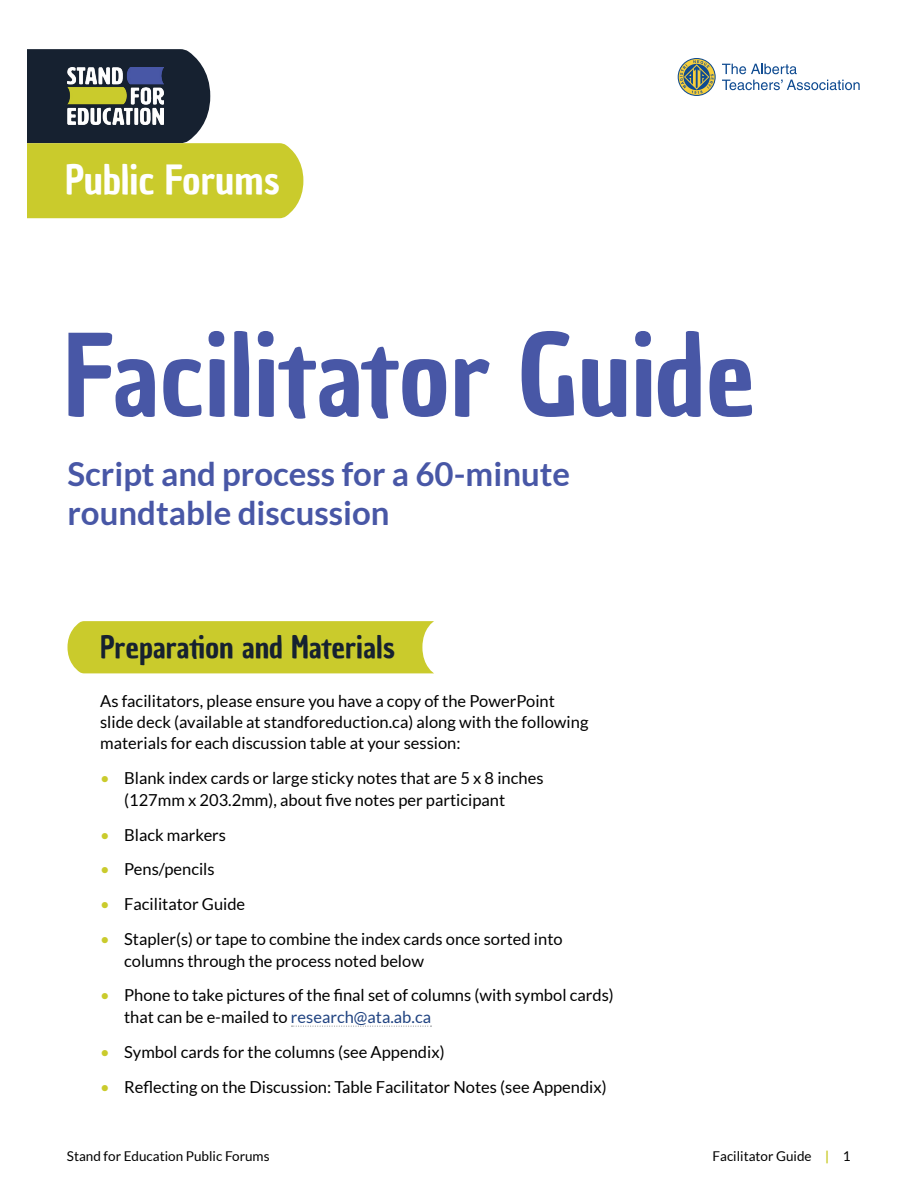
<style>
.page{position:relative;width:918px;height:1188px;background:#fff}
.page>*{position:absolute;margin:0;border:0;box-sizing:border-box;transform-origin:0 0}
.t1{font:109.65px "Chau Philomene One";color:#4857a6}
.t2{font:39.3px "Chau Philomene One";color:#fff}
.t3{font:700 33px/39px "Lato";color:#4857a6}
.t4{font:30px "Chau Philomene One";color:#162130}
.t5{font:16.5px/21.3px "Lato";color:#000}
.t6{font:13.5px "Lato";color:#000}
.s1{color:#cacb2c}
.s2{color:#204381}
.s3{font-weight:700;color:#cacb2c}
</style>
<div class="page">
<div style="left:68px;top:621px;width:366px;height:52px;background:#cacb2c"></div>
<svg style="left:27px;top:49px;width:276px;height:169px"></svg>
<svg style="left:678px;top:58px;width:38px;height:38px"></svg>
<svg style="left:722px;top:64px;width:75px;height:10px"></svg>
<svg style="left:722px;top:80px;width:138px;height:10px"></svg>
<svg style="left:292px;top:1026px;width:140px;height:1px"></svg>
<h2 class="t2" style="left:65px;top:153px;width:216px">Public Forums</h2>
<h1 class="t1" style="left:64px;top:302px;width:693px">Facilitator Guide</h1>
<h3 class="t3" style="left:68px;top:454px;width:504px">Script and process for a 60-minute roundtable discussion</h3>
<h3 class="t4" style="left:100px;top:627px;width:297px">Preparation and Materials</h3>
<p class="t5" style="left:100px;top:690px;width:490px">As facilitators, please ensure you have a copy of the PowerPoint slide deck (available at standforeduction.ca) along with the following materials for each discussion table at your session:</p>
<p class="t5" style="left:124px;top:768px;width:421px;text-indent:-24px"><span class="s1">•</span> Blank index cards or large sticky notes that are 5 x 8 inches (127mm x 203.2mm), about five notes per participant</p>
<p class="t5" style="left:100px;top:824px;width:127px"><span class="s1">•</span> Black markers</p>
<p class="t5" style="left:100px;top:859px;width:116px"><span class="s1">•</span> Pens/pencils</p>
<p class="t5" style="left:100px;top:894px;width:147px"><span class="s1">•</span> Facilitator Guide</p>
<p class="t5" style="left:124px;top:928px;width:440px;text-indent:-24px"><span class="s1">•</span> Stapler(s) or tape to combine the index cards once sorted into columns through the process noted below</p>
<p class="t5" style="left:124px;top:985px;width:491px;text-indent:-24px"><span class="s1">•</span> Phone to take pictures of the final set of columns (with symbol cards) that can be e-mailed to <span class="s2">research@ata.ab.ca</span></p>
<p class="t5" style="left:100px;top:1041px;width:346px"><span class="s1">•</span> Symbol cards for the columns (see Appendix)</p>
<p class="t5" style="left:100px;top:1076px;width:508px"><span class="s1">•</span> Reflecting on the Discussion: Table Facilitator Notes (see Appendix)</p>
<p class="t6" style="left:67px;top:1149px;width:204px">Stand for Education Public Forums</p>
<p class="t6" style="left:713px;top:1149px;width:139px">Facilitator Guide <span class="s3">|</span> 1</p>
</div>
